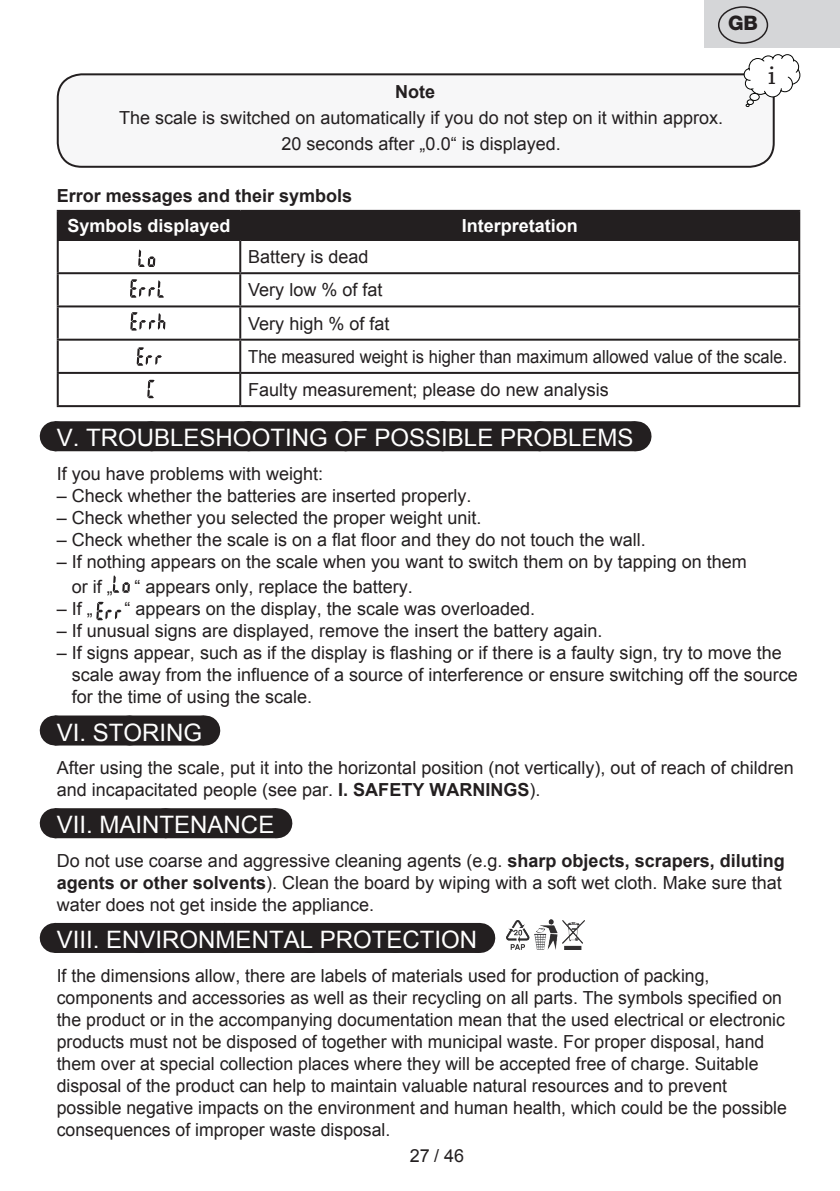
<style>
.page{position:relative;width:840px;height:1191px;background:#fff}
.page>*{position:absolute;margin:0;border:0;box-sizing:border-box;transform-origin:0 0}
.t1{font:28px "Chaparral Pro";color:#231f20}
.t2{font:24px "Arial";color:#fff}
.t3{font:800 20px "Helvetica Neue OT";color:#231f20}
.t4{font:18px/22px "Arial";color:#231f20}
.t5{font:700 18px "Arial";color:#231f20}
.t6{font:700 18px "Arial";color:#fff}
.s1{font-weight:700}
</style>
<div class="page">
<div style="left:55px;top:421px;width:580px;height:30px;background:#231f20"></div>
<svg style="left:151px;top:421px;width:435px;height:1px"></svg>
<hr style="left:635px;top:421px;width:1px;height:30px;background:#231f20">
<div style="left:55px;top:715px;width:149px;height:30px;background:#231f20"></div>
<svg style="left:129px;top:715px;width:38px;height:1px"></svg>
<hr style="left:204px;top:715px;width:1px;height:30px;background:#231f20">
<div style="left:55px;top:808px;width:221px;height:30px;background:#231f20"></div>
<svg style="left:165px;top:808px;width:56px;height:1px"></svg>
<hr style="left:276px;top:808px;width:1px;height:30px;background:#231f20">
<div style="left:55px;top:923px;width:424px;height:30px;background:#231f20"></div>
<hr style="left:479px;top:923px;width:1px;height:30px;background:#231f20">
<div style="left:58px;top:74px;width:715px;height:93px;background:#f7f7f8;border-radius:24px"></div>
<div style="left:57px;top:73px;width:717px;height:95px;border:2px solid #231f20;border-radius:24px"></div>
<svg style="left:743px;top:54px;width:56px;height:53px"></svg>
<div style="left:59px;top:212px;width:738px;height:27px;background:#231f20"></div>
<hr style="left:57px;top:272px;width:183px;height:2px;background:#231f20">
<hr style="left:240px;top:272px;width:559px;height:2px;background:#231f20">
<hr style="left:57px;top:305px;width:183px;height:2px;background:#231f20">
<hr style="left:240px;top:305px;width:559px;height:2px;background:#231f20">
<hr style="left:57px;top:339px;width:183px;height:2px;background:#231f20">
<hr style="left:240px;top:339px;width:559px;height:2px;background:#231f20">
<hr style="left:239px;top:212px;width:2px;height:27px;background:#231f20">
<hr style="left:239px;top:241px;width:2px;height:31px;background:#231f20">
<hr style="left:239px;top:274px;width:2px;height:31px;background:#231f20">
<hr style="left:239px;top:307px;width:2px;height:32px;background:#231f20">
<hr style="left:239px;top:341px;width:2px;height:31px;background:#231f20">
<hr style="left:239px;top:374px;width:2px;height:31px;background:#231f20">
<hr style="left:57px;top:210px;width:183px;height:2px;background:#231f20">
<hr style="left:57px;top:212px;width:2px;height:27px;background:#231f20">
<hr style="left:240px;top:210px;width:559px;height:2px;background:#231f20">
<hr style="left:797px;top:212px;width:2px;height:27px;background:#231f20">
<hr style="left:57px;top:241px;width:2px;height:31px;background:#231f20">
<hr style="left:797px;top:241px;width:2px;height:31px;background:#231f20">
<hr style="left:57px;top:274px;width:2px;height:31px;background:#231f20">
<hr style="left:797px;top:274px;width:2px;height:31px;background:#231f20">
<hr style="left:57px;top:307px;width:2px;height:32px;background:#231f20">
<hr style="left:797px;top:307px;width:2px;height:32px;background:#231f20">
<hr style="left:57px;top:341px;width:2px;height:31px;background:#231f20">
<hr style="left:797px;top:341px;width:2px;height:31px;background:#231f20">
<hr style="left:57px;top:372px;width:183px;height:2px;background:#231f20">
<hr style="left:57px;top:374px;width:2px;height:31px;background:#231f20">
<hr style="left:240px;top:372px;width:559px;height:2px;background:#231f20">
<hr style="left:797px;top:374px;width:2px;height:31px;background:#231f20">
<hr style="left:57px;top:405px;width:183px;height:2px;background:#231f20">
<hr style="left:240px;top:405px;width:559px;height:2px;background:#231f20">
<hr style="left:57px;top:239px;width:183px;height:2px;background:#231f20">
<hr style="left:240px;top:239px;width:559px;height:2px;background:#231f20">
<svg style="left:138px;top:249px;width:17px;height:18px"></svg>
<svg style="left:130px;top:279px;width:34px;height:19px"></svg>
<svg style="left:130px;top:312px;width:35px;height:19px"></svg>
<svg style="left:137px;top:347px;width:25px;height:19px"></svg>
<svg style="left:147px;top:380px;width:7px;height:19px"></svg>
<svg style="left:113px;top:575px;width:17px;height:18px"></svg>
<svg style="left:96px;top:602px;width:25px;height:19px"></svg>
<img style="left:506px;top:919px;width:79px;height:30px">
<div style="left:704px;top:0;width:135px;height:48px;background:#d5d6d8"></div>
<div style="left:717px;top:6px;width:50px;height:38px;border:1px solid #231f20;border-radius:50%"></div>
<p class="t3" style="left:727px;top:11px;width:31px">GB</p>
<p class="t5" style="left:395px;top:79px;width:41px">Note</p>
<p class="t4" style="left:119px;top:104px;width:605px;line-height:26px;text-align:center">The scale is switched on automatically if you do not step on it within approx.<br>20 seconds after „0.0“ is displayed.</p>
<h1 class="t1" style="left:767px;top:59px;width:9px">i</h1>
<p class="t5" style="left:57px;top:183px;width:297px">Error messages and their symbols</p>
<p class="t6" style="left:67px;top:214px;width:165px">Symbols displayed</p>
<p class="t6" style="left:461px;top:214px;width:118px">Interpretation</p>
<p class="t4" style="left:248px;top:240px;width:540px;line-height:33.2px">Battery is dead<br>Very low % of fat<br>Very high % of fat<br>The measured weight is higher than maximum allowed value of the scale.<br>Faulty measurement; please do new analysis</p>
<h2 class="t2" style="left:57px;top:422px;width:578px">V. TROUBLESHOOTING OF POSSIBLE PROBLEMS</h2>
<p class="t4" style="left:57px;top:463px;width:268px">If you have problems with weight:</p>
<p class="t4" style="left:57px;top:485px;width:416px">– Check whether the batteries are inserted properly.</p>
<p class="t4" style="left:57px;top:507px;width:426px">– Check whether you selected the proper weight unit.</p>
<p class="t4" style="left:57px;top:529px;width:590px">– Check whether the scale is on a flat floor and they do not touch the wall.</p>
<p class="t4" style="left:72px;top:549px;width:676px;line-height:25.4px;text-indent:-15px">– If nothing appears on the scale when you want to switch them on by tapping on them or if „ “ appears only, replace the battery.</p>
<p class="t4" style="left:57px;top:598px;width:37px">– If „</p>
<p class="t4" style="left:124px;top:598px;width:412px">“ appears on the display, the scale was overloaded.</p>
<p class="t4" style="left:57px;top:620px;width:547px">– If unusual signs are displayed, remove the insert the battery again.</p>
<p class="t4" style="left:72px;top:642px;width:727px;text-indent:-15px">– If signs appear, such as if the display is flashing or if there is a faulty sign, try to move the scale away from the influence of a source of interference or ensure switching off the source for the time of using the scale.</p>
<h2 class="t2" style="left:57px;top:716px;width:147px">VI. STORING</h2>
<p class="t4" style="left:57px;top:757px;width:738px">After using the scale, put it into the horizontal position (not vertically), out of reach of children and incapacitated people (see par. <span class="s1">I. SAFETY WARNINGS</span>).</p>
<h2 class="t2" style="left:57px;top:809px;width:219px">VII. MAINTENANCE</h2>
<p class="t4" style="left:57px;top:849px;width:729px">Do not use coarse and aggressive cleaning agents (e.g. <span class="s1">sharp objects, scrapers, diluting agents or other solvents</span>). Clean the board by wiping with a soft wet cloth. Make sure that water does not get inside the appliance.</p>
<h2 class="t2" style="left:57px;top:924px;width:422px">VIII. ENVIRONMENTAL PROTECTION</h2>
<p class="t4" style="left:57px;top:964px;width:731px">If the dimensions allow, there are labels of materials used for production of packing, components and accessories as well as their recycling on all parts. The symbols specified on the product or in the accompanying documentation mean that the used electrical or electronic products must not be disposed of together with municipal waste. For proper disposal, hand them over at special collection places where they will be accepted free of charge. Suitable disposal of the product can help to maintain valuable natural resources and to prevent possible negative impacts on the environment and human health, which could be the possible consequences of improper waste disposal.</p>
<p class="t4" style="left:410px;top:1144px;width:56px">27 / 46</p>
</div>
